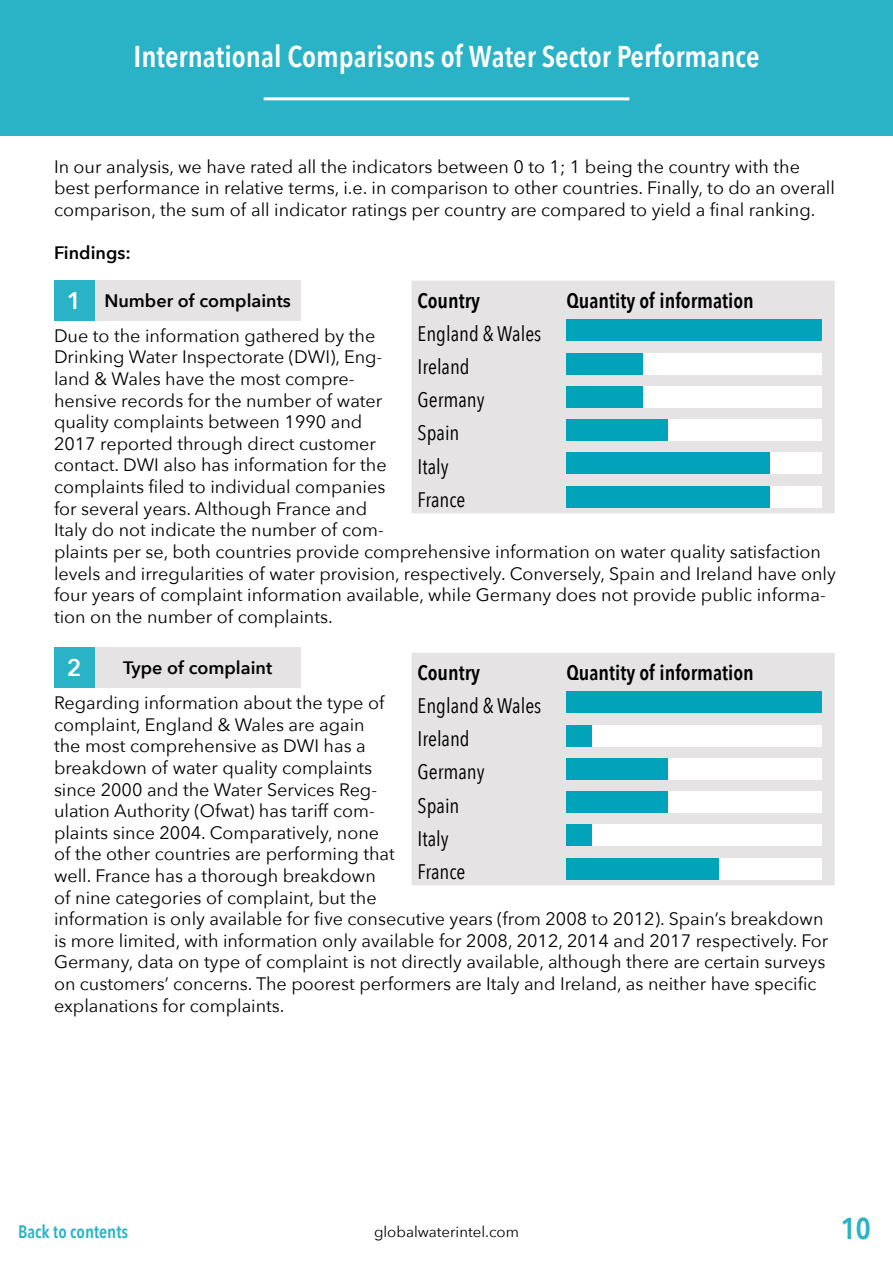
<style>
.page{position:relative;width:893px;height:1263px;background:#fff}
.page>*{position:absolute;margin:0;border:0;box-sizing:border-box;transform-origin:0 0}
.t1{font:600 30px "Avenir Next Condensed";color:#fff}
.t2{font:600 30px "Avenir Next Condensed";color:#2ab3c6}
.t3{font:600 24px "Avenir Next";color:#fff}
.t4{font:21px/33.3px "Avenir Next Condensed";color:#000}
.t5{font:600 21px "Avenir Next Condensed";color:#000}
.t6{font:18px/21.6px "Avenir Next";color:#000}
.t7{font:600 18px "Avenir Next";color:#020203}
.t8{font:600 18px "Avenir Next Condensed";color:#2ab3c6}
.t9{font:600 18px "Avenir Next";color:#000}
.t10{font:15px "Avenir Next";color:#000}
.s1{font-weight:600;font-size:24px;color:#fff}
.s2{font-weight:600;color:#020203}
</style>
<div class="page">
<div style="left:0;top:0;width:893px;height:136px;background:#2ab3c6"></div>
<hr style="left:264px;top:97px;width:365px;height:3px;background:#fff">
<div style="left:94px;top:280px;width:207px;height:40px;background:#e5e3e3"></div>
<div style="left:54px;top:280px;width:40px;height:40px;background:#2ab3c6"></div>
<div style="left:94px;top:647px;width:207px;height:40px;background:#e5e3e3"></div>
<div style="left:54px;top:647px;width:40px;height:40px;background:#2ab3c6"></div>
<div style="left:412px;top:281px;width:423px;height:232px;background:#e5e3e3"></div>
<div style="left:566px;top:320px;width:255px;height:21px;background:#00a3ba"></div>
<div style="left:566px;top:353px;width:77px;height:21px;background:#00a3ba"></div>
<div style="left:643px;top:353px;width:178px;height:21px;background:#fff"></div>
<div style="left:566px;top:386px;width:77px;height:21px;background:#00a3ba"></div>
<div style="left:643px;top:386px;width:178px;height:21px;background:#fff"></div>
<div style="left:566px;top:419px;width:102px;height:22px;background:#00a3ba"></div>
<div style="left:668px;top:419px;width:153px;height:22px;background:#fff"></div>
<div style="left:566px;top:453px;width:204px;height:21px;background:#00a3ba"></div>
<div style="left:770px;top:453px;width:51px;height:21px;background:#fff"></div>
<div style="left:566px;top:486px;width:204px;height:21px;background:#00a3ba"></div>
<div style="left:770px;top:486px;width:51px;height:21px;background:#fff"></div>
<div style="left:412px;top:653px;width:423px;height:232px;background:#e5e3e3"></div>
<div style="left:566px;top:692px;width:255px;height:21px;background:#00a3ba"></div>
<div style="left:566px;top:725px;width:26px;height:21px;background:#00a3ba"></div>
<div style="left:592px;top:725px;width:229px;height:21px;background:#fff"></div>
<div style="left:566px;top:758px;width:102px;height:21px;background:#00a3ba"></div>
<div style="left:668px;top:758px;width:153px;height:21px;background:#fff"></div>
<div style="left:566px;top:791px;width:102px;height:22px;background:#00a3ba"></div>
<div style="left:668px;top:791px;width:153px;height:22px;background:#fff"></div>
<div style="left:566px;top:825px;width:26px;height:21px;background:#00a3ba"></div>
<div style="left:592px;top:825px;width:229px;height:21px;background:#fff"></div>
<div style="left:566px;top:858px;width:153px;height:21px;background:#00a3ba"></div>
<div style="left:719px;top:858px;width:102px;height:21px;background:#fff"></div>
<h1 class="t1" style="left:134px;top:38px;width:627px">International Comparisons of Water Sector Performance</h1>
<p class="t6" style="left:54px;top:155px;width:782px">In our analysis, we have rated all the indicators between 0 to 1; 1 being the country with the best performance in relative terms, i.e. in comparison to other countries. Finally, to do an overall comparison, the sum of all indicator ratings per country are compared to yield a final ranking.</p>
<p class="t9" style="left:54px;top:242px;width:78px">Findings:</p>
<p class="t5" style="left:418px;top:287px;width:64px">Country</p>
<p class="t5" style="left:566px;top:287px;width:189px">Quantity of information</p>
<p class="t4" style="left:418px;top:317px;width:125px">England &amp; Wales<br>Ireland<br>Germany<br>Spain<br>Italy<br>France</p>
<p class="t6" style="left:54px;top:283px;width:323px;line-height:34.8px;text-indent:13px"><span class="s1">1</span> <span class="s2">Number of complaints<br></span>Due to the information gathered by the</p>
<p class="t6" style="left:54px;top:346px;width:783px">Drinking Water Inspectorate (DWI), Eng-<br>land &amp; Wales have the most compre-<br>hensive records for the number of water<br>quality complaints between 1990 and<br>2017 reported through direct customer<br>contact. DWI also has information for the<br>complaints filed to individual companies<br>for several years. Although France and<br>Italy do not indicate the number of com-<br>plaints per se, both countries provide comprehensive information on water quality satisfaction levels and irregularities of water provision, respectively. Conversely, Spain and Ireland have only four years of complaint information available, while Germany does not provide public informa&shy;tion on the number of complaints.</p>
<h2 class="t3" style="left:67px;top:653px;width:16px">2</h2>
<p class="t7" style="left:123px;top:657px;width:151px">Type of complaint</p>
<p class="t6" style="left:54px;top:692px;width:776px">Regarding information about the type of<br>complaint, England &amp; Wales are again<br>the most comprehensive as DWI has a<br>breakdown of water quality complaints<br>since 2000 and the Water Services Reg-<br>ulation Authority (Ofwat) has tariff com-<br>plaints since 2004. Comparatively, none<br>of the other countries are performing that<br>well. France has a thorough breakdown<br>of nine categories of complaint, but the<br>information is only available for five consecutive years (from 2008 to 2012). Spain’s breakdown is more limited, with information only available for 2008, 2012, 2014 and 2017 respectively. For Germany, data on type of complaint is not directly available, although there are certain surveys on customers’ concerns. The poorest performers are Italy and Ireland, as neither have specific explanations for complaints.</p>
<p class="t5" style="left:418px;top:660px;width:64px">Country</p>
<p class="t5" style="left:566px;top:660px;width:189px">Quantity of information</p>
<p class="t4" style="left:418px;top:689px;width:125px">England &amp; Wales<br>Ireland<br>Germany<br>Spain<br>Italy<br>France</p>
<p class="t8" style="left:18px;top:1220px;width:112px">Back to contents</p>
<p class="t10" style="left:374px;top:1222px;width:146px">globalwaterintel.com</p>
<h1 class="t2" style="left:841px;top:1210px;width:31px">10</h1>
</div>
